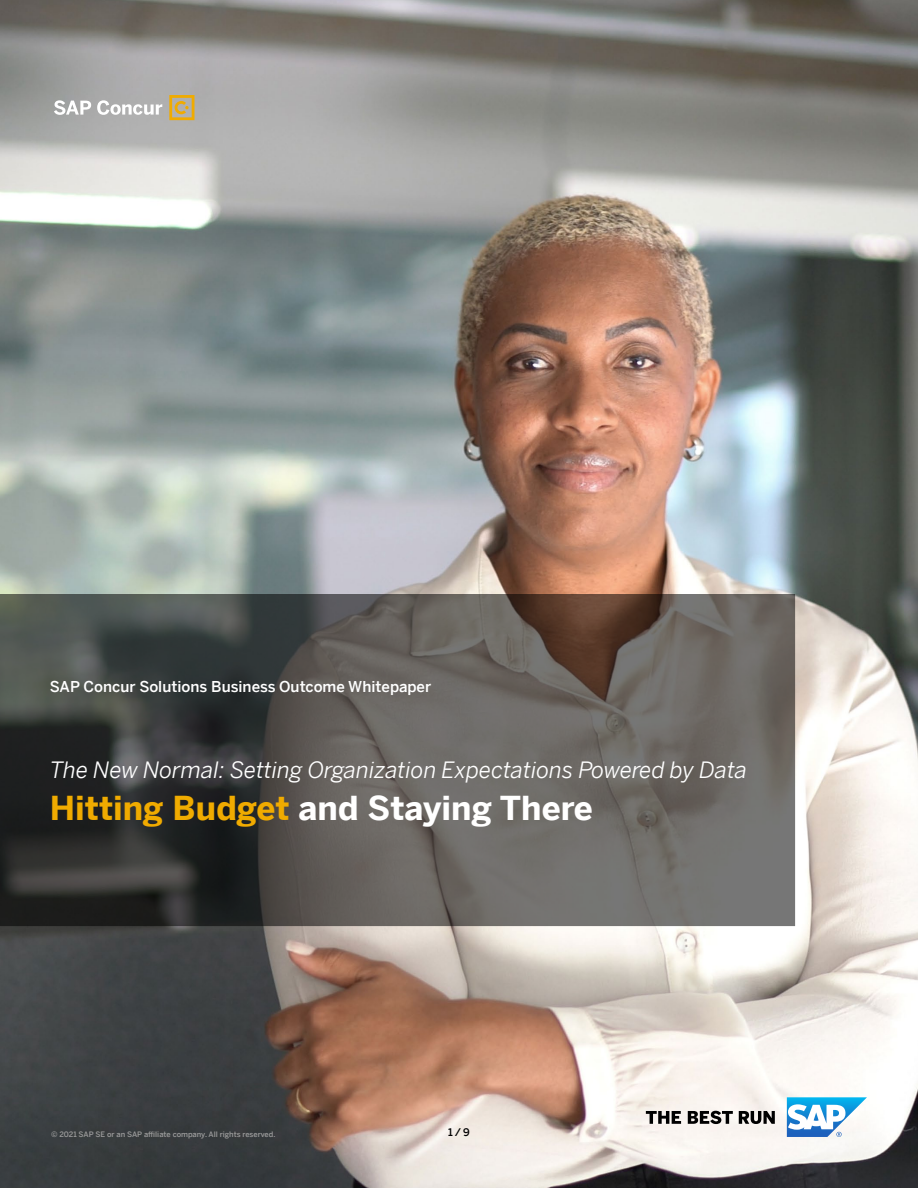
<style>
.page{position:relative;width:918px;height:1188px;background:#fff}
.page>*{position:absolute;margin:0;border:0;box-sizing:border-box;transform-origin:0 0}
.t1{font:700 33px "Benton Sans";color:#fff}
.t2{font:italic 22.5px "Benton Sans";color:#fff}
.t3{font:500 15px "Benton Sans";color:#fff}
.t4{font:500 10.5px "Benton Sans";color:#000}
.t5{font:500 7.5px "Benton Sans";color:#999}
.s1{color:#f0ab00}
</style>
<div class="page">
<img style="left:0;top:0;width:918px;height:1188px">
<svg style="left:0;top:594px;width:795px;height:332px;background:#575552"></svg>
<svg style="left:54px;top:100px;width:108px;height:15px"></svg>
<svg style="left:169px;top:95px;width:25px;height:25px"></svg>
<svg style="left:646px;top:1111px;width:129px;height:13px"></svg>
<svg style="left:787px;top:1097px;width:80px;height:40px"></svg>
<p class="t3" style="left:50px;top:674px;width:383px">SAP Concur Solutions Business Outcome Whitepaper</p>
<p class="t2" style="left:50px;top:750px;width:699px">The New Normal: Setting Organization Expectations Powered by Data</p>
<h1 class="t1" style="left:50px;top:779px;width:545px"><span class="s1">Hitting Budget</span> and Staying There</h1>
<p class="t5" style="left:51px;top:1128px;width:226px">© 2021 SAP SE or an SAP affiliate company. All rights reserved.</p>
<p class="t4" style="left:448px;top:1123px;width:23px">1 / 9</p>
</div>
